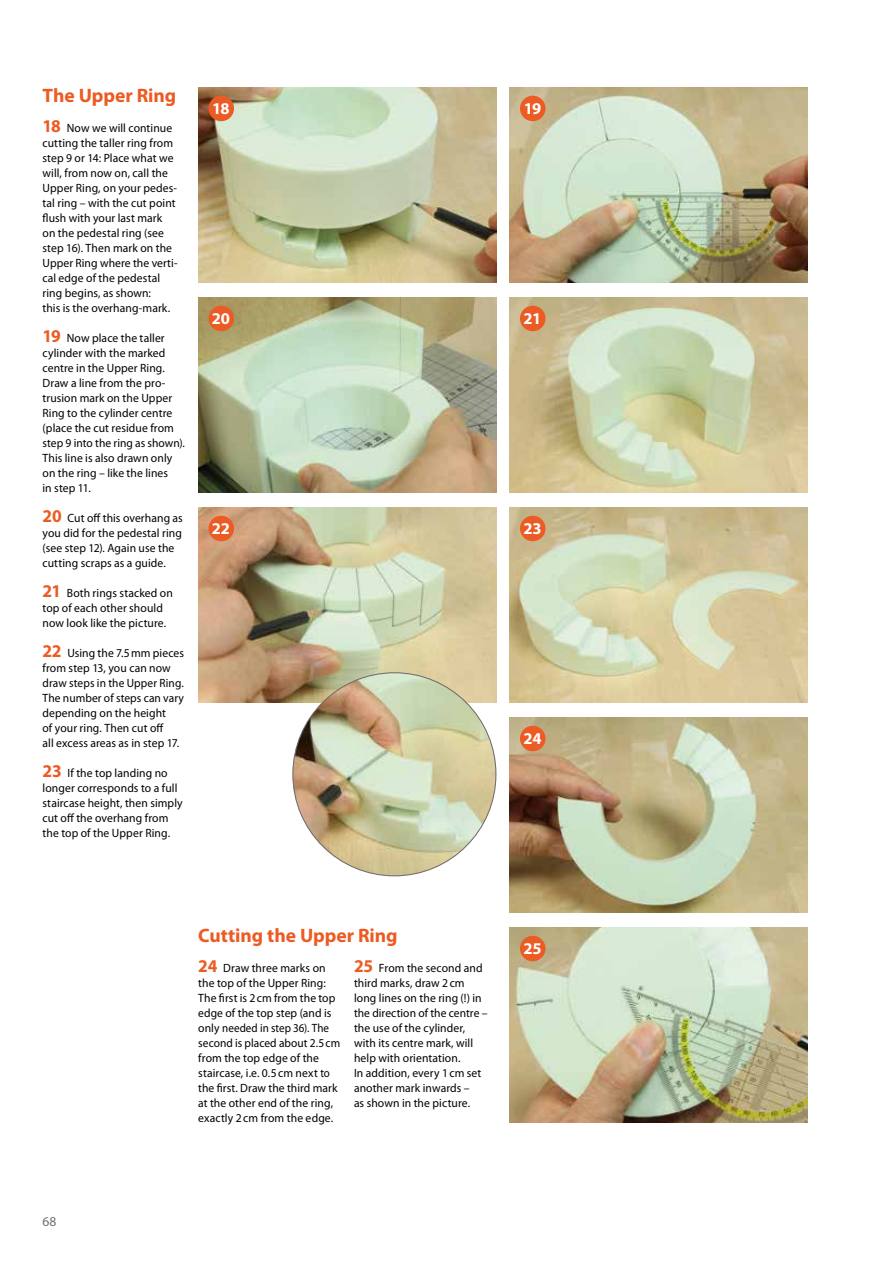
<style>
.page{position:relative;width:893px;height:1263px;background:#fff}
.page>*{position:absolute;margin:0;border:0;box-sizing:border-box;transform-origin:0 0}
.t1{font:700 19.5px "Myriad Pro";letter-spacing:-.005em;color:#eb5b23}
.t2{font:700 16.5px "Myriad Pro";letter-spacing:-.01em;color:#fff}
.t3{font:13.5px "Myriad Pro";color:#706f6f}
.t4{font:12px/15px "Myriad Pro";letter-spacing:.005em;color:#000}
.s1{font-weight:700;font-size:18px;color:#eb5b23}
</style>
<div class="page">
<img style="left:198px;top:87px;width:298px;height:195px">
<img style="left:510px;top:717px;width:298px;height:195px">
<img style="left:198px;top:297px;width:298px;height:195px">
<img style="left:198px;top:507px;width:298px;height:195px">
<img style="left:510px;top:87px;width:298px;height:195px">
<img style="left:510px;top:927px;width:298px;height:195px">
<img style="left:510px;top:297px;width:298px;height:195px">
<img style="left:510px;top:507px;width:298px;height:195px">
<div style="left:208px;top:96px;width:26px;height:25px;background:#eb5b23;border-radius:50%"></div>
<div style="left:520px;top:726px;width:25px;height:25px;background:#eb5b23;border-radius:50%"></div>
<div style="left:208px;top:306px;width:26px;height:25px;background:#eb5b23;border-radius:50%"></div>
<div style="left:208px;top:516px;width:26px;height:25px;background:#eb5b23;border-radius:50%"></div>
<div style="left:520px;top:96px;width:25px;height:25px;background:#eb5b23;border-radius:50%"></div>
<div style="left:520px;top:936px;width:25px;height:25px;background:#eb5b23;border-radius:50%"></div>
<div style="left:520px;top:306px;width:25px;height:25px;background:#eb5b23;border-radius:50%"></div>
<div style="left:520px;top:516px;width:25px;height:25px;background:#eb5b23;border-radius:50%"></div>
<img style="left:293px;top:673px;width:203px;height:203px;border-radius:102px">
<h1 class="t1" style="left:43px;top:83px;width:135px">The Upper Ring</h1>
<p class="t4" style="left:43px;top:120px;width:137px"><span class="s1">18</span> Now we will continue cutting the taller ring from step 9 or 14: Place what we will, from now on, call the<br>Upper Ring, on your pedes&shy;tal ring – with the cut point flush with your last mark on the pedestal ring (see step 16). Then mark on the<br>Upper Ring where the verti&shy;cal edge of the pedestal ring begins, as shown:<br>this is the overhang-mark.</p>
<p class="t4" style="left:43px;top:330px;width:144px"><span class="s1">19</span> Now place the taller cylinder with the marked centre in the Upper Ring.<br>Draw a line from the pro&shy;trusion mark on the Upper<br>Ring to the cylinder centre (place the cut residue from step 9 into the ring as shown).<br>This line is also drawn only on the ring – like the lines<br>in step 11.</p>
<p class="t4" style="left:43px;top:510px;width:142px"><span class="s1">20</span> Cut off this overhang as you did for the pedestal ring (see step 12). Again use the cutting scraps as a guide.</p>
<p class="t4" style="left:43px;top:585px;width:132px"><span class="s1">21</span> Both rings stacked on top of each other should now look like the picture.</p>
<p class="t4" style="left:43px;top:645px;width:143px"><span class="s1">22</span> Using the 7.5mm pieces from step 13, you can now draw steps in the Upper Ring.<br>The number of steps can vary depending on the height<br>of your ring. Then cut off<br>all excess areas as in step 17.</p>
<p class="t4" style="left:43px;top:765px;width:142px"><span class="s1">23</span> If the top landing no longer corresponds to a full staircase height, then simply cut off the overhang from the top of the Upper Ring.</p>
<h2 class="t2" style="left:212px;top:97px;width:19px">18</h2>
<h2 class="t2" style="left:212px;top:307px;width:20px">20</h2>
<h2 class="t2" style="left:212px;top:517px;width:20px">22</h2>
<h1 class="t1" style="left:198px;top:923px;width:201px">Cutting the Upper Ring</h1>
<p class="t4" style="left:198px;top:960px;width:144px"><span class="s1">24</span> Draw three marks on the top of the Upper Ring:<br>The first is 2cm from the top edge of the top step (and is only needed in step 36). The second is placed about 2.5cm from the top edge of the staircase, i.e. 0.5cm next to the first. Draw the third mark at the other end of the ring, exactly 2cm from the edge.</p>
<p class="t4" style="left:354px;top:960px;width:135px"><span class="s1">25</span> From the second and third marks, draw 2cm long lines on the ring (!) in the direction of the centre – the use of the cylinder, with its centre mark, will help with orientation.<br>In addition, every 1cm set another mark inwards –<br>as shown in the picture.</p>
<h2 class="t2" style="left:524px;top:97px;width:19px">19</h2>
<h2 class="t2" style="left:524px;top:307px;width:19px">21</h2>
<h2 class="t2" style="left:523px;top:517px;width:20px">23</h2>
<h2 class="t2" style="left:523px;top:727px;width:20px">24</h2>
<h2 class="t2" style="left:523px;top:937px;width:20px">25</h2>
<p class="t3" style="left:43px;top:1213px;width:16px">68</p>
</div>
